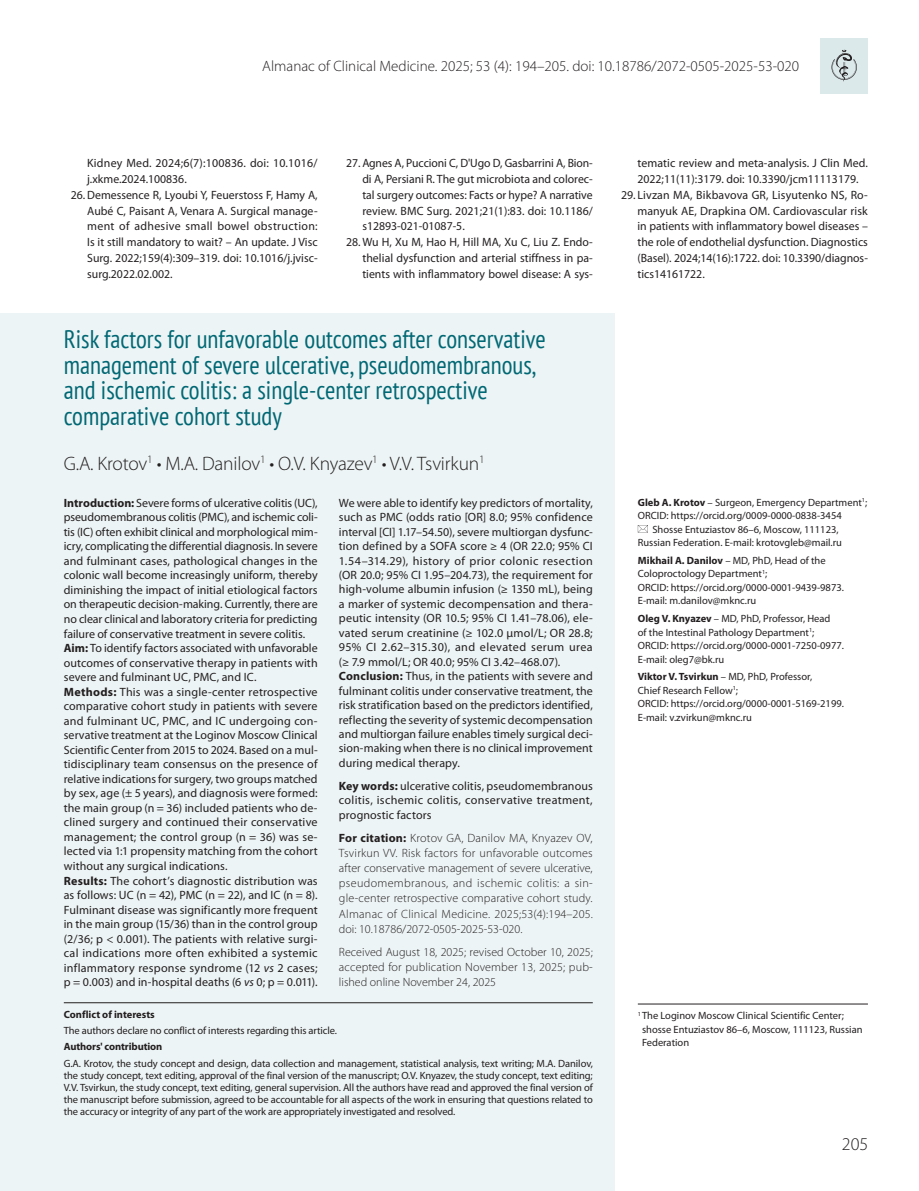
<style>
.page{position:relative;width:919px;height:1191px;background:#fff}
.page>*{position:absolute;margin:0;border:0;box-sizing:border-box;transform-origin:0 0}
.t1{font:condensed 25.5px/25.5px "PT Sans";color:#006874}
.t2{font:300 19.5px "Myriad Pro";letter-spacing:-.01em;color:#231f20}
.t3{font:300 18px "Myriad Pro";color:#231f20}
.t4{font:300 15px "Myriad Pro";color:#231f20}
.t5{font:12px/14.5px "Myriad Pro";letter-spacing:.005em;color:#231f20;text-align:justify}
.t6{font:300 12px/15px "Myriad Pro";color:#231f20;text-align:justify}
.t7{font:12px "Myriad Pro";letter-spacing:.025em;color:#231f20}
.t8{font:10.5px/13.5px "Myriad Pro";color:#231f20}
.t9{font:700 10.5px "Myriad Pro";letter-spacing:-.01em;color:#231f20}
.s1{font-weight:700}
.s2{font-style:italic}
</style>
<div class="page">
<div style="left:0;top:313px;width:614px;height:878px;background:#edf4f5"></div>
<hr style="left:637px;top:1003px;width:230px;height:1px;background:#231f20">
<svg style="left:637px;top:525px;width:11px;height:7px"></svg>
<hr style="left:64px;top:1002px;width:528px;height:1px;background:#231f20">
<div style="left:820px;top:38px;width:47px;height:55px;background:#dce9eb"></div>
<svg style="left:831px;top:50px;width:25px;height:32px"></svg>
<p class="t4" style="left:262px;top:57px;width:538px">Almanac of Clinical Medicine. 2025; 53 (4): 194–205. doi: 10.18786/2072-0505-2025-53-020</p>
<p class="t5" style="left:87px;top:156px;width:232px">Kidney Med. 2024;6(7):100836. doi: 10.1016/</p>
<p class="t5" style="left:87px;top:172px;width:101px">j.xkme.2024.100836.</p>
<p class="t5" style="left:71px;top:187px;width:248px">26.Demessence R, Lyoubi Y, Feuerstoss F, Hamy A,</p>
<p class="t5" style="left:87px;top:203px;width:232px">Aubé C, Paisant A, Venara A. Surgical manage-</p>
<p class="t7" style="left:87px;top:219px;width:232px">ment of adhesive small bowel obstruction:</p>
<p class="t5" style="left:87px;top:235px;width:232px">Is it still mandatory to wait? – An update. J Visc</p>
<p class="t5" style="left:87px;top:250px;width:232px">Surg. 2022;159(4):309–319. doi: 10.1016/j.jvisc-</p>
<p class="t5" style="left:87px;top:266px;width:87px">surg.2022.02.002.</p>
<p class="t5" style="left:362px;top:155px;width:232px;line-height:15.8px;text-indent:-16px">27. Agnes A, Puccioni C, D'Ugo D, Gasbarrini A, Bion&shy;di A, Persiani R. The gut microbiota and colorec&shy;tal surgery outcomes: Facts or hype? A narrative review. BMC Surg. 2021;21(1):83. doi: 10.1186/ s12893-021-01087-5.</p>
<p class="t5" style="left:362px;top:234px;width:232px;line-height:15.8px;text-indent:-16px">28. Wu H, Xu M, Hao H, Hill MA, Xu C, Liu Z. Endo&shy;thelial dysfunction and arterial stiffness in pa&shy;tients with inflammatory bowel disease: A sys-</p>
<h1 class="t1" style="left:64px;top:326px;width:483px">Risk factors for unfavorable outcomes after conservative management of severe ulcerative, pseudomembranous, and ischemic colitis: a single-center retrospective comparative cohort study</h1>
<h2 class="t2" style="left:64px;top:451px;width:422px">G.A. Krotov<sup>1</sup> • M.A. Danilov<sup>1</sup> • O.V. Knyazev<sup>1</sup> • V.V. Tsvirkun<sup>1</sup></h2>
<p class="t5" style="left:64px;top:495px;width:255px;text-align:left"><span class="s1">Introduction:</span> Severe forms of ulcerative colitis (UC), pseudomembranous colitis (PMC), and ischemic coli&shy;tis (IC) often exhibit clinical and morphological mim&shy;icry, complicating the differential diagnosis. In severe and fulminant cases, pathological changes in the colonic wall become increasingly uniform, thereby diminishing the impact of initial etiological factors on therapeutic decision-making. Currently, there are no clear clinical and laboratory criteria for predicting failure of conservative treatment in severe colitis.<br><span class="s1">Aim:</span> To identify factors associated with unfavorable outcomes of conservative therapy in patients with severe and fulminant UC, PMC, and IC.<br><span class="s1">Methods:</span> This was a single-center retrospective comparative cohort study in patients with severe and fulminant UC, PMC, and IC undergoing con&shy;servative treatment at the Loginov Moscow Clinical Scientific Center from 2015 to 2024. Based on a mul&shy;tidisciplinary team consensus on the presence of relative indications for surgery, two groups matched by sex, age (± 5 years), and diagnosis were formed: the main group (n = 36) included patients who de&shy;clined surgery and continued their conservative management; the control group (n = 36) was se&shy;lected via 1:1 propensity matching from the cohort without any surgical indications.<br><span class="s1">Results:</span> The cohort’s diagnostic distribution was as follows: UC (n = 42), PMC (n = 22), and IC (n = 8).<br>Fulminant disease was significantly more frequent in the main group (15/36) than in the control group (2/36; p &lt; 0.001). The patients with relative surgi&shy;cal indications more often exhibited a systemic inflammatory response syndrome (12 <span class="s2">vs</span> 2 cases; p = 0.003) and in-hospital deaths (6 <span class="s2">vs</span> 0; p = 0.011).</p>
<p class="t5" style="left:339px;top:495px;width:255px;text-align:left">We were able to identify key predictors of mortality, such as PMC (odds ratio [OR] 8.0; 95% confidence interval [CI] 1.17–54.50), severe multiorgan dysfunc&shy;tion defined by a SOFA score ≥ 4 (OR 22.0; 95% CI 1.54–314.29), history of prior colonic resection (OR 20.0; 95% CI 1.95–204.73), the requirement for high-volume albumin infusion (≥ 1350 mL), being a marker of systemic decompensation and thera&shy;peutic intensity (OR 10.5; 95% CI 1.41–78.06), ele&shy;vated serum creatinine (≥ 102.0 µmol/L; OR 28.8; 95% CI 2.62–315.30), and elevated serum urea (≥ 7.9 mmol/L; OR 40.0; 95% CI 3.42–468.07).<br><span class="s1">Conclusion:</span> Thus, in the patients with severe and fulminant colitis under conservative treatment, the risk stratification based on the predictors identified, reflecting the severity of systemic decompensation and multiorgan failure enables timely surgical deci&shy;sion-making when there is no clinical improvement during medical therapy.</p>
<p class="t5" style="left:339px;top:778px;width:255px"><span class="s1">Key words:</span> ulcerative colitis, pseudomembranous colitis, ischemic colitis, conservative treatment, prognostic factors</p>
<p class="t6" style="left:339px;top:830px;width:255px"><span class="s1">For citation:</span> Krotov GA, Danilov MA, Knyazev OV, Tsvirkun VV. Risk factors for unfavorable outcomes after conservative management of severe ulcerative, pseudomembranous, and ischemic colitis: a sin&shy;gle-center retrospective comparative cohort study.<br>Almanac of Clinical Medicine. 2025;53(4):194–205. doi: 10.18786/2072-0505-2025-53-020.</p>
<p class="t6" style="left:339px;top:944px;width:255px">Received August 18, 2025; revised October 10, 2025; accepted for publication November 13, 2025; pub&shy;lished online November 24, 2025</p>
<p class="t9" style="left:64px;top:1007px;width:92px">Conflict of interests</p>
<p class="t8" style="left:64px;top:1023px;width:275px">The authors declare no conflict of interests regarding this article.</p>
<p class="t9" style="left:64px;top:1040px;width:100px">Authors' contribution</p>
<p class="t8" style="left:64px;top:1057px;width:530px;line-height:12px;text-align:justify">G.A. Krotov, the study concept and design, data collection and management, statistical analysis, text writing; M.A. Danilov, the study concept, text editing, approval of the final version of the manuscript; O.V. Knyazev, the study concept, text editing; V.V. Tsvirkun, the study concept, text editing, general supervision. All the authors have read and approved the final version of the manuscript before submission, agreed to be accountable for all aspects of the work in ensuring that questions related to the accuracy or integrity of any part of the work are appropriately investigated and resolved.</p>
<p class="t5" style="left:637px;top:155px;width:232px;line-height:15.8px">tematic review and meta-analysis. J Clin Med.<br>2022;11(11):3179. doi: 10.3390/jcm11113179.</p>
<p class="t5" style="left:637px;top:187px;width:232px;line-height:15.8px;text-indent:-16px">29. Livzan MA, Bikbavova GR, Lisyutenko NS, Ro&shy;manyuk AE, Drapkina OM. Cardiovascular risk in patients with inflammatory bowel diseases – the role of endothelial dysfunction. Diagnostics (Basel). 2024;14(16):1722. doi: 10.3390/diagnos&shy;tics14161722.</p>
<p class="t8" style="left:637px;top:495px;width:231px"><span class="s1">Gleb A. Krotov</span> – Surgeon, Emergency Department<sup>1</sup>;</p>
<p class="t8" style="left:637px;top:508px;width:205px">ORCID: https://orcid.org/0009-0000-0838-3454</p>
<p class="t8" style="left:652px;top:522px;width:188px">Shosse Entuziastov 86–6, Moscow, 111123,</p>
<p class="t8" style="left:637px;top:535px;width:206px">Russian Federation. E-mail: krotovgleb@mail.ru</p>
<p class="t8" style="left:637px;top:553px;width:208px"><span class="s1">Mikhail A. Danilov</span> – MD, PhD, Head of the Coloproctology Department<sup>1</sup>;<br>ORCID: https://orcid.org/0000-0001-9439-9873.<br>E-mail: m.danilov@mknc.ru</p>
<p class="t8" style="left:637px;top:611px;width:208px"><span class="s1">Oleg V. Knyazev</span> – MD, PhD, Professor, Head<br>of the Intestinal Pathology Department<sup>1</sup>; ORCID: https://orcid.org/0000-0001-7250-0977.<br>E-mail: oleg7@bk.ru</p>
<p class="t8" style="left:637px;top:670px;width:208px"><span class="s1">Viktor V. Tsvirkun</span> – MD, PhD, Professor,<br>Chief Research Fellow<sup>1</sup>;<br>ORCID: https://orcid.org/0000-0001-5169-2199.<br>E-mail: v.zvirkun@mknc.ru</p>
<p class="t8" style="left:642px;top:1008px;width:222px;text-indent:-4px"><sup>1</sup> The Loginov Moscow Clinical Scientific Center; shosse Entuziastov 86–6, Moscow, 111123, Russian<br>Federation</p>
<h3 class="t3" style="left:841px;top:1133px;width:28px">205</h3>
</div>
